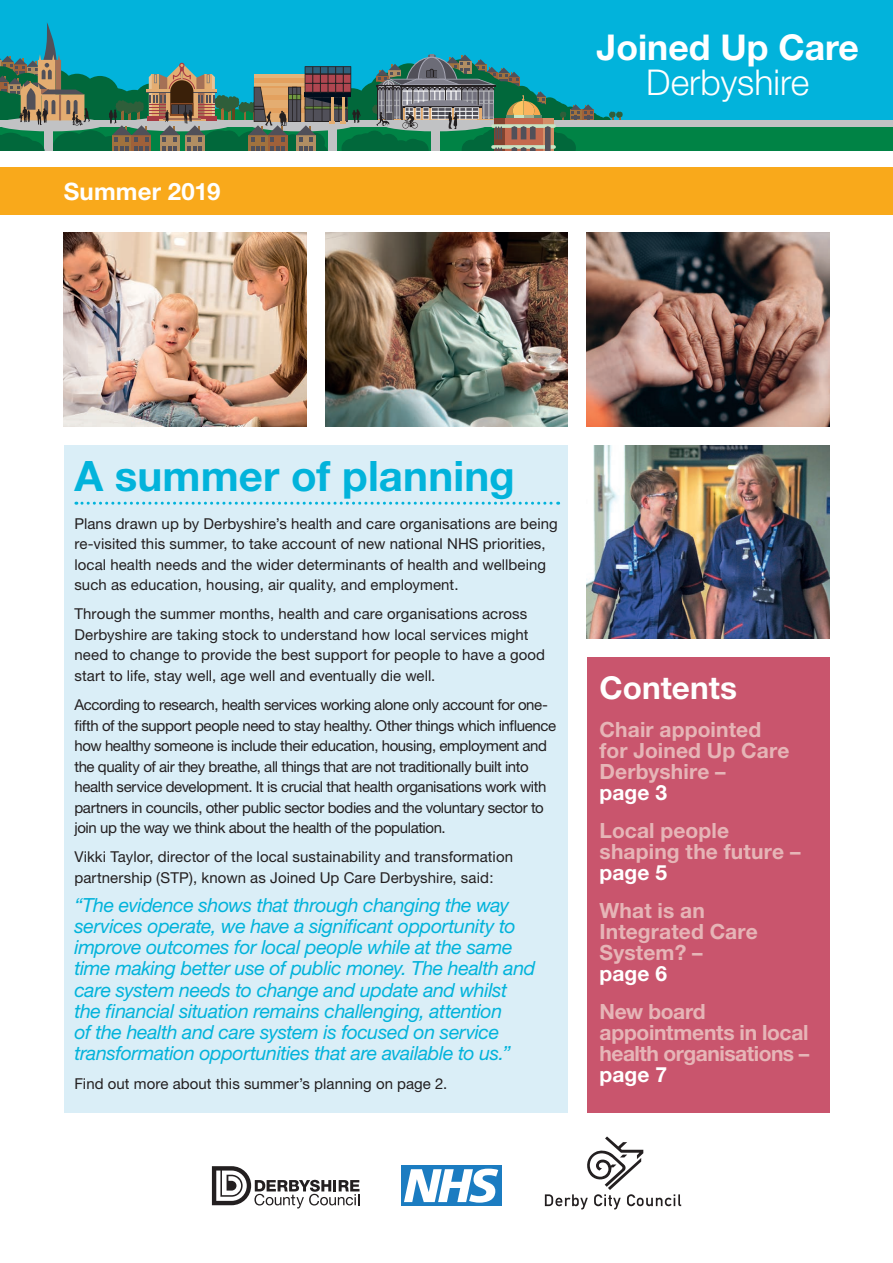
<style>
.page{position:relative;width:893px;height:1263px;background:#fff}
.page>*{position:absolute;margin:0;border:0;box-sizing:border-box;transform-origin:0 0}
.t1{font:700 42px "Helvetica Neue";letter-spacing:.005em;color:#02b3db}
.t2{font:700 35.55px "Helvetica Neue";color:#fff}
.t3{font:300 35.55px "Helvetica Neue";color:#fff}
.t4{font:700 31.5px "Helvetica Neue";color:#fff}
.t5{font:700 24px "Helvetica Neue";letter-spacing:.005em;color:#fff}
.t6{font:700 21px/21px "Helvetica Neue";letter-spacing:.005em;color:#e6b5b7}
.t7{font:700 21px/21px "Helvetica Neue";letter-spacing:-.015em;color:#e6b5b7}
.t8{font:700 21px "Helvetica Neue";letter-spacing:.005em;color:#fff}
.t9{font:italic 19.5px/21px "Helvetica Neue";letter-spacing:-.02em;color:#02b3db}
.t10{font:15px/20.5px "Helvetica Neue";color:#231f20}
.t11{font:15px/20.5px "Helvetica Neue";letter-spacing:-.025em;color:#231f20}
</style>
<div class="page">
<div style="left:64px;top:445px;width:504px;height:668px;background:#daeef7"></div>
<svg style="left:212px;top:1166px;width:147px;height:42px"></svg>
<svg style="left:545px;top:1136px;width:136px;height:73px"></svg>
<div style="left:401px;top:1165px;width:101px;height:41px;background:#1b7cc1"></div>
<svg style="left:404px;top:1168px;width:94px;height:35px"></svg>
<div style="left:587px;top:658px;width:242px;height:455px;background:#c9556d"></div>
<div style="left:0;top:0;width:893px;height:143px;background:#02b3db"></div>
<div style="left:0;top:126px;width:893px;height:25px;background:#008345"></div>
<div style="left:585px;top:112px;width:13px;height:13px;background:#01683b;border-radius:50%"></div>
<div style="left:596px;top:117px;width:9px;height:9px;background:#01683b;border-radius:50%"></div>
<div style="left:602px;top:117px;width:9px;height:9px;background:#01683b;border-radius:50%"></div>
<svg style="left:609px;top:112px;width:14px;height:8px"></svg>
<div style="left:0;top:120px;width:893px;height:7px;background:#c1c2c4"></div>
<svg style="left:0;top:23px;width:594px;height:128px"></svg>
<svg style="left:76px;top:502px;width:483px;height:3px"></svg>
<div style="left:0;top:167px;width:893px;height:47px;background:#f9a91b"></div>
<img style="left:64px;top:233px;width:242px;height:193px">
<img style="left:325px;top:233px;width:243px;height:193px">
<img style="left:587px;top:233px;width:242px;height:193px">
<img style="left:587px;top:445px;width:242px;height:194px">
<h3 class="t5" style="left:64px;top:176px;width:158px">Summer 2019</h3>
<h2 class="t2" style="left:597px;top:25px;width:264px">Joined Up Care</h2>
<h2 class="t3" style="left:646px;top:61px;width:164px">Derbyshire</h2>
<h1 class="t1" style="left:74px;top:450px;width:442px">A summer of planning</h1>
<p class="t10" style="left:74px;top:513px;width:485px">Plans drawn up by Derbyshire’s health and care organisations are being re-visited this summer, to take account of new national NHS priorities, local health needs and the wider determinants of health and wellbeing such as education, housing, air quality, and employment.</p>
<p class="t10" style="left:74px;top:603px;width:472px">Through the summer months, health and care organisations across Derbyshire are taking stock to understand how local services might need to change to provide the best support for people to have a good start to life, stay well, age well and eventually die well.</p>
<p class="t11" style="left:74px;top:694px;width:483px">According to research, health services working alone only account for one&shy;fifth of the support people need to stay healthy. Other things which influence how healthy someone is include their education, housing, employment and the quality of air they breathe, all things that are not traditionally built into health service development. It is crucial that health organisations work with partners in councils, other public sector bodies and the voluntary sector to join up the way we think about the health of the population.</p>
<p class="t10" style="left:74px;top:846px;width:440px">Vikki Taylor, director of the local sustainability and transformation partnership (STP), known as Joined Up Care Derbyshire, said:</p>
<p class="t9" style="left:74px;top:895px;width:462px">“The evidence shows that through changing the way services operate, we have a significant opportunity to improve outcomes for local people while at the same time making better use of public money. The health and care system needs to change and update and whilst the financial situation remains challenging, attention<br>of the health and care system is focused on service transformation opportunities that are available to us.”</p>
<p class="t10" style="left:74px;top:1073px;width:374px">Find out more about this summer’s planning on page 2.</p>
<h3 class="t4" style="left:600px;top:668px;width:139px">Contents</h3>
<h3 class="t6" style="left:600px;top:718px;width:191px">Chair appointed for Joined Up Care<br>Derbyshire –</h3>
<h3 class="t8" style="left:600px;top:779px;width:69px">page 3</h3>
<h3 class="t6" style="left:600px;top:819px;width:202px">Local people shaping the future –</h3>
<h3 class="t8" style="left:600px;top:859px;width:69px">page 5</h3>
<h3 class="t6" style="left:600px;top:899px;width:160px">What is an<br>Integrated Care<br>System? –</h3>
<h3 class="t8" style="left:600px;top:960px;width:69px">page 6</h3>
<h3 class="t7" style="left:600px;top:1000px;width:211px">New board appointments in local health organisations –</h3>
<h3 class="t8" style="left:600px;top:1061px;width:69px">page 7</h3>
</div>
